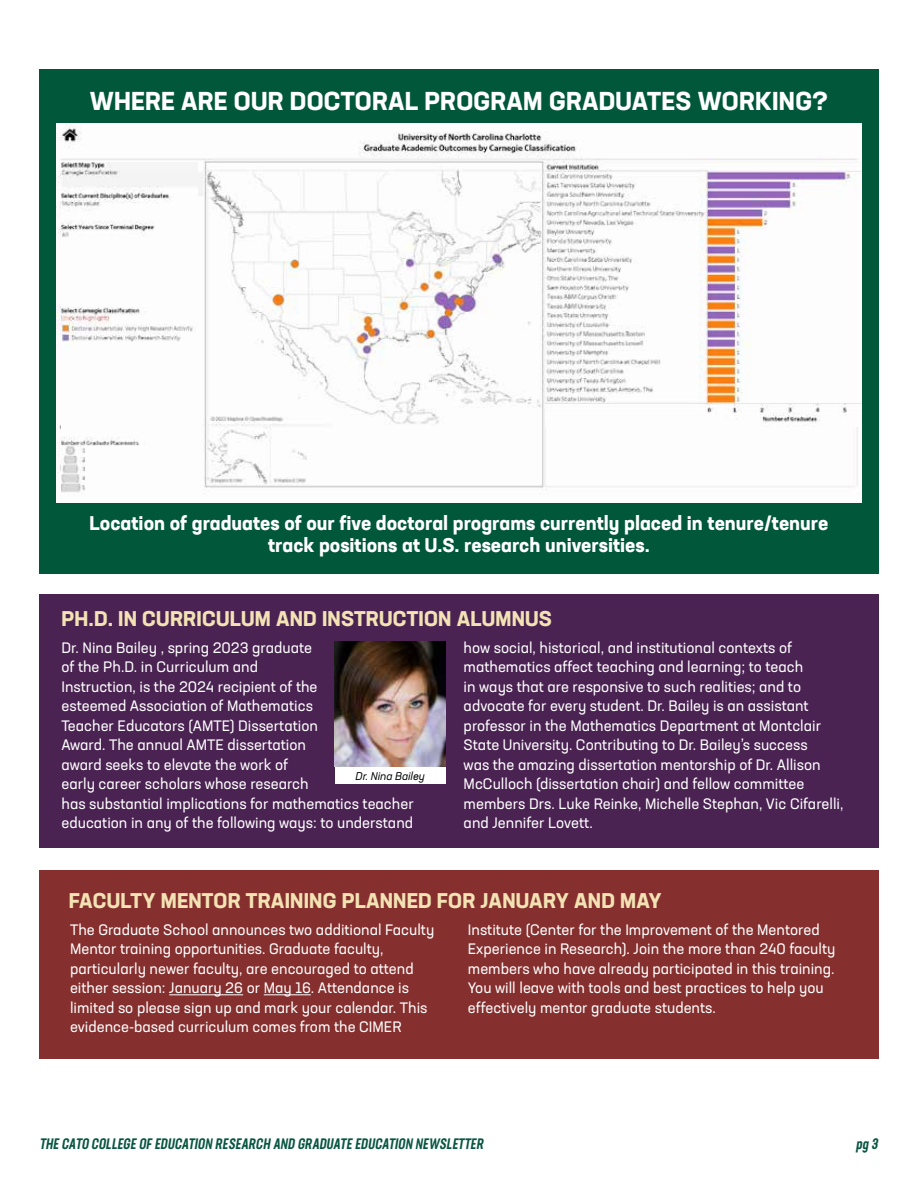
<style>
.page{position:relative;width:918px;height:1188px;background:#fff}
.page>*{position:absolute;margin:0;border:0;box-sizing:border-box;transform-origin:0 0}
.t1{font:700 25.5px "Neusa Next Std";letter-spacing:.01em;color:#fff}
.t2{font:700 21px "Neusa Next Std";letter-spacing:.01em;color:#f2e2b4}
.t3{font:700 19.5px/22.5px "Neusa Next Std";color:#fff;text-align:center}
.t4{font:15px/19.5px "Neusa Next Std";color:#fff}
.t5{font:italic 500 15px "Neusa Next Std Compact";color:#085542}
.t6{font:italic 11.1px "Neusa Next Std";color:#000}
</style>
<div class="page">
<div style="left:39px;top:69px;width:840px;height:504px;background:#00573a"></div>
<div style="left:39px;top:594px;width:840px;height:254px;background:#4b2353"></div>
<div style="left:335px;top:767px;width:111px;height:17px;background:#fff"></div>
<img style="left:335px;top:641px;width:111px;height:126px">
<img style="left:57px;top:123px;width:804px;height:379px">
<div style="left:39px;top:870px;width:840px;height:188px;background:#852f2e"></div>
<hr style="left:169px;top:994px;width:74px;height:1px;background:#fff">
<hr style="left:264px;top:994px;width:47px;height:1px;background:#fff">
<img style="left:545px;top:162px;width:316px;height:264px">
<img style="left:62px;top:162px;width:136px;height:333px">
<h1 class="t1" style="left:90px;top:85px;width:740px">WHERE ARE OUR DOCTORAL PROGRAM GRADUATES WORKING?</h1>
<h3 class="t3" style="left:90px;top:511px;width:740px">Location of graduates of our five doctoral programs currently placed in tenure/tenure track positions at U.S. research universities.</h3>
<h2 class="t2" style="left:62px;top:605px;width:492px">PH.D. IN CURRICULUM AND INSTRUCTION ALUMNUS</h2>
<p class="t4" style="left:62px;top:638px;width:354px">Dr. Nina Bailey , spring 2023 graduate<br>of the Ph.D. in Curriculum and<br>Instruction, is the 2024 recipient of the<br>esteemed Association of Mathematics<br>Teacher Educators (AMTE) Dissertation<br>Award. The annual AMTE dissertation<br>award seeks to elevate the work of<br>early career scholars whose research<br>has substantial implications for mathematics teacher education in any of the following ways: to understand</p>
<p class="t4" style="left:464px;top:638px;width:381px">how social, historical, and institutional contexts of mathematics affect teaching and learning; to teach<br>in ways that are responsive to such realities; and to advocate for every student. Dr. Bailey is an assistant professor in the Mathematics Department at Montclair State University. Contributing to Dr. Bailey’s success<br>was the amazing dissertation mentorship of Dr. Allison McCulloch (dissertation chair) and fellow committee members Drs. Luke Reinke, Michelle Stephan, Vic Cifarelli, and Jennifer Lovett.</p>
<p class="t6" style="left:356px;top:769px;width:71px">Dr. Nina Bailey</p>
<h2 class="t2" style="left:69px;top:887px;width:594px">FACULTY MENTOR TRAINING PLANNED FOR JANUARY AND MAY</h2>
<p class="t4" style="left:70px;top:920px;width:366px">The Graduate School announces two additional Faculty Mentor training opportunities. Graduate faculty, particularly newer faculty, are encouraged to attend either session: January 26 or May 16. Attendance is limited so please sign up and mark your calendar. This evidence-based curriculum comes from the CIMER</p>
<p class="t4" style="left:468px;top:920px;width:369px">Institute (Center for the Improvement of the Mentored Experience in Research). Join the more than 240 faculty members who have already participated in this training.<br>You will leave with tools and best practices to help you effectively mentor graduate students.</p>
<p class="t5" style="left:39px;top:1134px;width:448px">THE CATO COLLEGE OF EDUCATION RESEARCH AND GRADUATE EDUCATION NEWSLETTER</p>
<p class="t5" style="left:856px;top:1134px;width:26px">pg 3</p>
</div>
